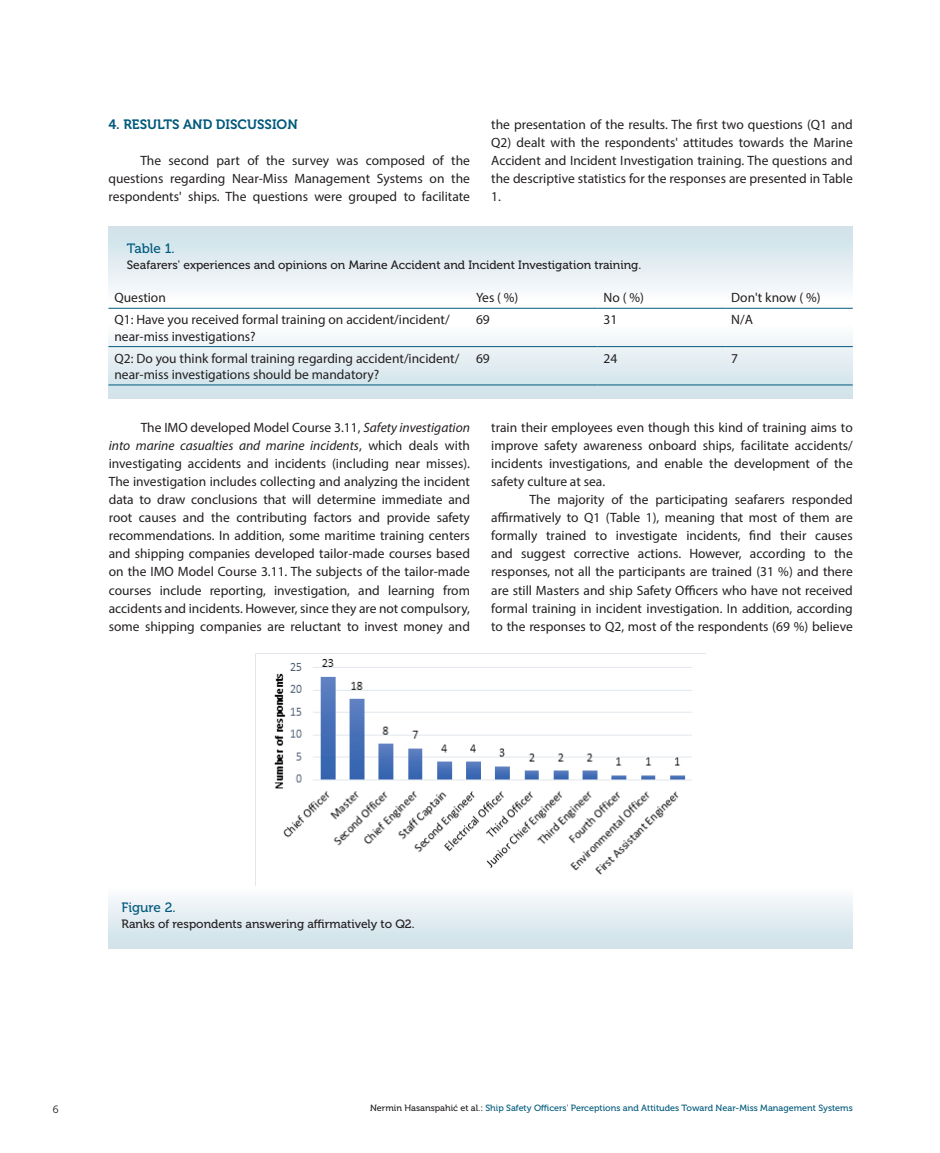
<style>
.page{position:relative;width:940px;height:1153px;background:#fff}
.page>*{position:absolute;margin:0;border:0;box-sizing:border-box;transform-origin:0 0}
.Body_text{font:13.5px/18px "Myriad Pro";color:#231f20;text-align:justify}
.tablica{font:13.5px/16.2px "Myriad Pro";color:#231f20}
.podnaslov{font:13.5px "Museo 700";color:#00597c}
.Figure{font:13.5px "Museo 500";color:#00597c}
.Figure_naslov{font:12px "Museo 500";color:#231f20}
.Figure-2{font:12px "Museo 500";color:#231f20}
.t1{font:10.5px "Museo 300";color:#231f20}
.t2{font:9px "Museo 500";color:#00597c}
.s1{font-style:italic}
.s2{color:#231f20}
</style>
<div class="page">
<svg style="left:109px;top:337px;width:744px;height:62px;background:#ddeaef"></svg>
<div style="left:109px;top:226px;width:744px;height:76px;background:linear-gradient(to bottom,#cbe0e7,#fbfcfd)"></div>
<hr style="left:108px;top:308px;width:362px;height:1px;background:#00597c">
<hr style="left:470px;top:308px;width:127px;height:1px;background:#00597c">
<hr style="left:597px;top:308px;width:128px;height:1px;background:#00597c">
<hr style="left:725px;top:308px;width:128px;height:1px;background:#00597c">
<hr style="left:108px;top:346px;width:362px;height:1px;background:#00597c">
<hr style="left:470px;top:346px;width:127px;height:1px;background:#00597c">
<hr style="left:597px;top:346px;width:128px;height:1px;background:#00597c">
<hr style="left:725px;top:346px;width:128px;height:1px;background:#00597c">
<hr style="left:108px;top:384px;width:362px;height:1px;background:#00597c">
<hr style="left:470px;top:384px;width:127px;height:1px;background:#00597c">
<hr style="left:597px;top:384px;width:128px;height:1px;background:#00597c">
<hr style="left:725px;top:384px;width:128px;height:1px;background:#00597c">
<img style="left:256px;top:653px;width:449px;height:222px">
<div style="left:108px;top:885px;width:745px;height:63px;background:linear-gradient(to bottom,#fefdfe,#cce0e8)"></div>
<p class="podnaslov" style="left:108px;top:117px;width:191px">4. RESULTS AND DISCUSSION</p>
<p class="Body_text" style="left:108px;top:151px;width:363px;text-indent:32px">The second part of the survey was composed of the questions regarding Near-Miss Management Systems on the respondents' ships. The questions were grouped to facilitate</p>
<p class="Body_text" style="left:491px;top:115px;width:363px">the presentation of the results. The first two questions (Q1 and Q2) dealt with the respondents' attitudes towards the Marine Accident and Incident Investigation training. The questions and the descriptive statistics for the responses are presented in Table 1.</p>
<p class="Figure" style="left:127px;top:241px;width:49px">Table 1.</p>
<p class="Figure_naslov" style="left:127px;top:258px;width:516px">Seafarers' experiences and opinions on Marine Accident and Incident Investigation training.</p>
<p class="tablica" style="left:114px;top:289px;width:53px">Question</p>
<p class="tablica" style="left:476px;top:289px;width:44px">Yes ( %)</p>
<p class="tablica" style="left:603px;top:289px;width:42px">No ( %)</p>
<p class="tablica" style="left:731px;top:289px;width:91px">Don't know ( %)</p>
<p class="tablica" style="left:114px;top:311px;width:337px">Q1: Have you received formal training on accident/incident/ near-miss investigations?</p>
<p class="tablica" style="left:476px;top:311px;width:15px">69</p>
<p class="tablica" style="left:603px;top:311px;width:15px">31</p>
<p class="tablica" style="left:731px;top:311px;width:23px">N/A</p>
<p class="tablica" style="left:114px;top:350px;width:346px">Q2: Do you think formal training regarding accident/incident/ near-miss investigations should be mandatory?</p>
<p class="tablica" style="left:476px;top:350px;width:15px">69</p>
<p class="tablica" style="left:603px;top:350px;width:15px">24</p>
<p class="tablica" style="left:731px;top:350px;width:8px">7</p>
<p class="Body_text" style="left:109px;top:418px;width:363px;text-indent:32px">The IMO developed Model Course 3.11, <span class="s1">Safety investigation into marine casualties and marine incidents</span>, which deals with investigating accidents and incidents (including near misses).<br>The investigation includes collecting and analyzing the incident data to draw conclusions that will determine immediate and root causes and the contributing factors and provide safety recommendations. In addition, some maritime training centers and shipping companies developed tailor-made courses based on the IMO Model Course 3.11. The subjects of the tailor-made courses include reporting, investigation, and learning from accidents and incidents. However, since they are not compulsory, some shipping companies are reluctant to invest money and</p>
<p class="Body_text" style="left:491px;top:418px;width:363px">train their employees even though this kind of training aims to improve safety awareness onboard ships, facilitate accidents/ incidents investigations, and enable the development of the safety culture at sea.</p>
<p class="Body_text" style="left:491px;top:490px;width:363px;text-indent:38px">The majority of the participating seafarers responded affirmatively to Q1 (Table 1), meaning that most of them are formally trained to investigate incidents, find their causes and suggest corrective actions. However, according to the responses, not all the participants are trained (31 %) and there are still Masters and ship Safety Officers who have not received formal training in incident investigation. In addition, according to the responses to Q2, most of the respondents (69 %) believe</p>
<p class="Figure" style="left:122px;top:899px;width:56px">Figure 2.</p>
<p class="Figure-2" style="left:122px;top:917px;width:294px">Ranks of respondents answering affirmatively to Q2.</p>
<p class="t1" style="left:53px;top:1103px;width:7px">6</p>
<p class="t2" style="left:370px;top:1103px;width:484px"><span class="s2">Nermin Hasanspahić et al.:</span> Ship Safety Officers' Perceptions and Attitudes Toward Near-Miss Management Systems</p>
</div>
